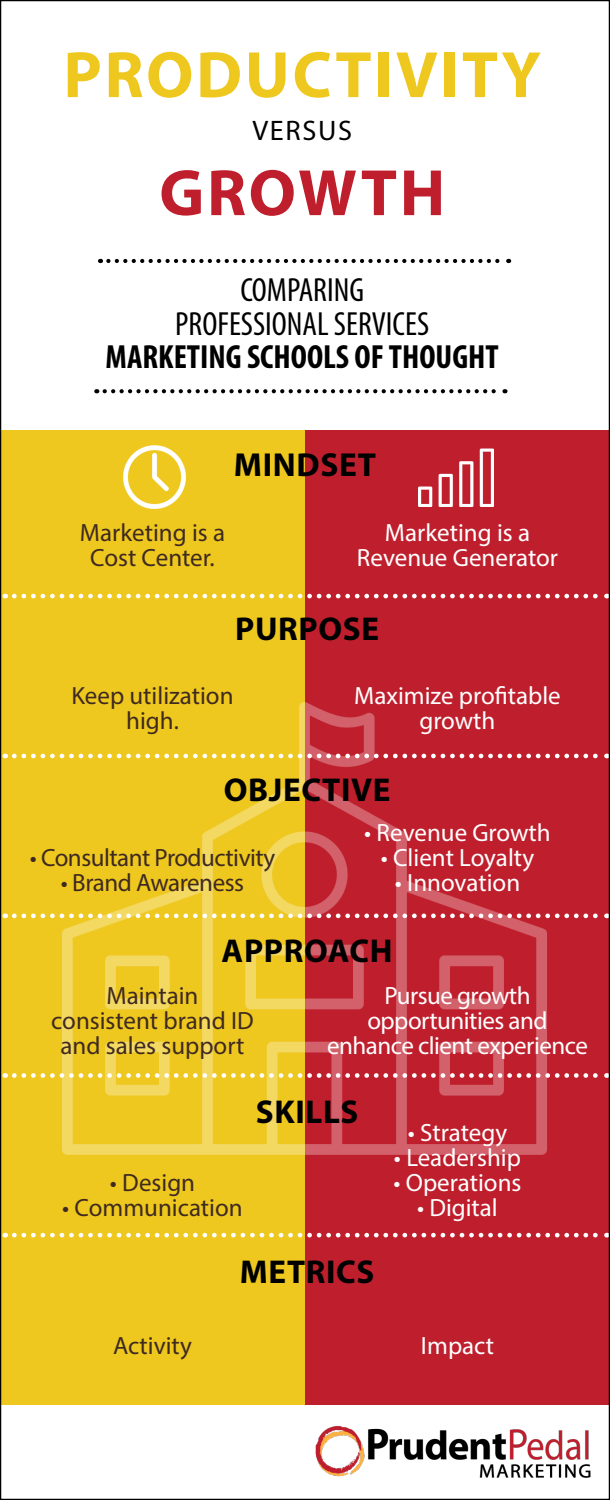
<style>
.page{position:relative;width:610px;height:1500px;background:#fff}
.page>*{position:absolute;margin:0;border:0;box-sizing:border-box;transform-origin:0 0}
.t1{font:700 66.12px "Myriad Pro";letter-spacing:.04em;color:#eec81e}
.t2{font:700 66.12px "Myriad Pro";letter-spacing:.04em;color:#bf1f2d}
.t3{font:condensed 33.62px "Myriad";color:#000}
.t4{font:700 condensed 33.62px "Myriad";color:#000}
.t5{font:700 33.38px "Myriad Pro";letter-spacing:.02em;color:#000}
.t6{font:700 33.12px "Myriad Pro";letter-spacing:.02em;color:#000}
.t7{font:28.38px "Myriad Pro";letter-spacing:.06em;color:#000}
.t8{font:25px "Myriad Pro";color:#fff}
.t9{font:25px/25px "Myriad Pro";color:#3f2a21;text-align:center}
.t10{font:25px/25px "Myriad Pro";letter-spacing:-.02em;color:#fff;text-align:center}
.t11{font:25px "Myriad Pro";letter-spacing:-.02em;color:#3f2a21}
</style>
<div class="page">
<div style="left:2px;top:430px;width:303px;height:975px;background:#eec81e"></div>
<div style="left:305px;top:430px;width:303px;height:975px;background:#bf1f2d"></div>
<img style="left:315px;top:1425px;width:276px;height:53px">
<svg style="left:108px;top:259px;width:401px;height:4px"></svg>
<svg style="left:105px;top:389px;width:400px;height:4px"></svg>
<svg style="left:14px;top:594px;width:593px;height:4px"></svg>
<svg style="left:14px;top:754px;width:593px;height:4px"></svg>
<svg style="left:14px;top:914px;width:593px;height:4px"></svg>
<svg style="left:14px;top:1073px;width:593px;height:5px"></svg>
<svg style="left:14px;top:1233px;width:593px;height:4px"></svg>
<img style="left:35px;top:660px;width:539px;height:538px">
<img style="left:120px;top:442px;width:69px;height:69px">
<img style="left:419px;top:431px;width:75px;height:75px">
<p class="t1" style="left:63px;top:32px;width:479px">PRODUCTIVITY</p>
<p class="t7" style="left:252px;top:113px;width:101px">VERSUS</p>
<p class="t2" style="left:159px;top:150px;width:288px">GROWTH</p>
<p class="t3" style="left:240px;top:273px;width:125px">COMPARING</p>
<p class="t3" style="left:175px;top:307px;width:255px">PROFESSIONAL SERVICES</p>
<p class="t4" style="left:106px;top:340px;width:395px">MARKETING SCHOOLS OF THOUGHT</p>
<p class="t5" style="left:234px;top:443px;width:144px">MINDSET</p>
<p class="t9" style="left:80px;top:520px;width:147px">Marketing is a</p>
<p class="t9" style="left:90px;top:545px;width:126px">Cost Center.</p>
<p class="t8" style="left:385px;top:517px;width:147px">Marketing is a</p>
<p class="t8" style="left:357px;top:542px;width:203px">Revenue Generator</p>
<p class="t6" style="left:235px;top:607px;width:146px">PURPOSE</p>
<p class="t9" style="left:71px;top:682px;width:164px">Keep utilization</p>
<p class="t9" style="left:126px;top:707px;width:54px">high.</p>
<p class="t8" style="left:354px;top:680px;width:208px">Maximize profitable</p>
<p class="t8" style="left:420px;top:705px;width:77px">growth</p>
<p class="t6" style="left:224px;top:768px;width:168px">OBJECTIVE</p>
<p class="t11" style="left:30px;top:842px;width:247px">• Consultant Productivity</p>
<p class="t11" style="left:61px;top:867px;width:185px">• Brand Awareness</p>
<p class="t8" style="left:364px;top:817px;width:188px">• Revenue Growth</p>
<p class="t8" style="left:381px;top:842px;width:155px">• Client Loyalty</p>
<p class="t8" style="left:395px;top:867px;width:127px">• Innovation</p>
<p class="t6" style="left:222px;top:929px;width:173px">APPROACH</p>
<p class="t9" style="left:51px;top:982px;width:204px">Maintain consistent brand ID and sales support</p>
<p class="t10" style="left:327px;top:982px;width:262px">Pursue growth opportunities and enhance client experience</p>
<p class="t6" style="left:256px;top:1090px;width:104px">SKILLS</p>
<p class="t9" style="left:110px;top:1170px;width:87px">• Design</p>
<p class="t9" style="left:62px;top:1195px;width:182px">• Communication</p>
<p class="t6" style="left:240px;top:1251px;width:136px">METRICS</p>
<p class="t8" style="left:408px;top:1117px;width:101px">• Strategy</p>
<p class="t8" style="left:394px;top:1142px;width:129px">• Leadership</p>
<p class="t8" style="left:394px;top:1167px;width:129px">• Operations</p>
<p class="t8" style="left:417px;top:1192px;width:82px">• Digital</p>
<p class="t9" style="left:113px;top:1332px;width:80px">Activity</p>
<p class="t8" style="left:421px;top:1330px;width:75px">Impact</p>
</div>
